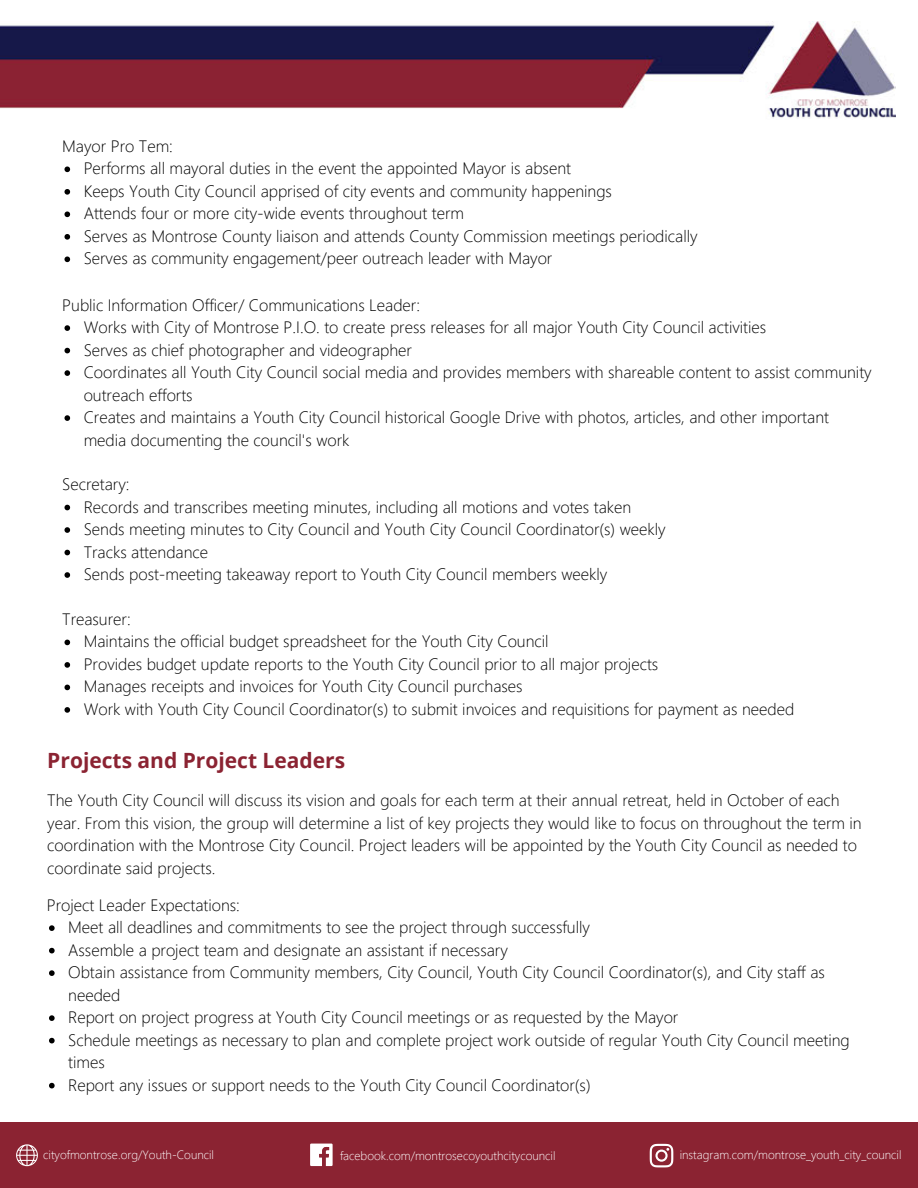
<style>
.page{position:relative;width:918px;height:1188px;background:#fff}
.page>*{position:absolute;margin:0;border:0;box-sizing:border-box;transform-origin:0 0}
.t1{font:700 21px "Open Sans";color:#8b2332}
.t2{font:300 16.5px/22.5px "Segoe UI";color:#000}
.t3{font:300 12px "Segoe UI";color:#fff}
</style>
<div class="page">
<img style="left:0;top:21px;width:896px;height:97px">
<svg style="left:64px;top:167px;width:6px;height:5px"></svg>
<svg style="left:64px;top:189px;width:6px;height:6px"></svg>
<svg style="left:64px;top:212px;width:6px;height:5px"></svg>
<svg style="left:64px;top:234px;width:6px;height:6px"></svg>
<svg style="left:64px;top:257px;width:6px;height:5px"></svg>
<svg style="left:64px;top:505px;width:6px;height:5px"></svg>
<svg style="left:64px;top:527px;width:6px;height:6px"></svg>
<svg style="left:64px;top:550px;width:6px;height:5px"></svg>
<svg style="left:64px;top:572px;width:6px;height:6px"></svg>
<svg style="left:64px;top:640px;width:6px;height:5px"></svg>
<svg style="left:64px;top:662px;width:6px;height:6px"></svg>
<svg style="left:64px;top:685px;width:6px;height:5px"></svg>
<svg style="left:64px;top:707px;width:6px;height:6px"></svg>
<svg style="left:64px;top:325px;width:6px;height:6px"></svg>
<svg style="left:64px;top:348px;width:6px;height:5px"></svg>
<svg style="left:64px;top:370px;width:6px;height:6px"></svg>
<svg style="left:64px;top:415px;width:6px;height:6px"></svg>
<svg style="left:49px;top:925px;width:6px;height:6px"></svg>
<svg style="left:49px;top:948px;width:6px;height:5px"></svg>
<svg style="left:49px;top:970px;width:6px;height:6px"></svg>
<svg style="left:49px;top:1015px;width:6px;height:6px"></svg>
<svg style="left:49px;top:1038px;width:6px;height:5px"></svg>
<svg style="left:49px;top:1083px;width:6px;height:5px"></svg>
<div style="left:0;top:1122px;width:918px;height:66px;background:#8b2332"></div>
<svg style="left:310px;top:1144px;width:23px;height:22px"></svg>
<svg style="left:650px;top:1144px;width:23px;height:23px"></svg>
<svg style="left:16px;top:1144px;width:22px;height:22px"></svg>
<p class="t2" style="left:62px;top:133px;width:112px">Mayor Pro Tem:</p>
<p class="t2" style="left:84px;top:156px;width:615px">Performs all mayoral duties in the event the appointed Mayor is absent<br>Keeps Youth City Council apprised of city events and community happenings<br>Attends four or more city-wide events throughout term<br>Serves as Montrose County liaison and attends County Commission meetings periodically Serves as community engagement/peer outreach leader with Mayor</p>
<p class="t2" style="left:62px;top:292px;width:359px">Public Information Officer/ Communications Leader:</p>
<p class="t2" style="left:84px;top:314px;width:790px">Works with City of Montrose P.I.O. to create press releases for all major Youth City Council activities<br>Serves as chief photographer and videographer<br>Coordinates all Youth City Council social media and provides members with shareable content to assist community outreach efforts<br>Creates and maintains a Youth City Council historical Google Drive with photos, articles, and other important media documenting the council's work</p>
<p class="t2" style="left:62px;top:471px;width:69px">Secretary:</p>
<p class="t2" style="left:84px;top:494px;width:584px">Records and transcribes meeting minutes, including all motions and votes taken Sends meeting minutes to City Council and Youth City Council Coordinator(s) weekly Tracks attendance<br>Sends post-meeting takeaway report to Youth City Council members weekly</p>
<p class="t2" style="left:62px;top:606px;width:70px">Treasurer:</p>
<p class="t2" style="left:84px;top:629px;width:712px">Maintains the official budget spreadsheet for the Youth City Council<br>Provides budget update reports to the Youth City Council prior to all major projects<br>Manages receipts and invoices for Youth City Council purchases<br>Work with Youth City Council Coordinator(s) to submit invoices and requisitions for payment as needed</p>
<p class="t1" style="left:47px;top:745px;width:299px">Projects and Project Leaders</p>
<p class="t2" style="left:47px;top:787px;width:816px">The Youth City Council will discuss its vision and goals for each term at their annual retreat, held in October of each year. From this vision, the group will determine a list of key projects they would like to focus on throughout the term in coordination with the Montrose City Council. Project leaders will be appointed by the Youth City Council as needed to coordinate said projects.</p>
<p class="t2" style="left:47px;top:892px;width:195px">Project Leader Expectations:</p>
<p class="t2" style="left:68px;top:915px;width:783px">Meet all deadlines and commitments to see the project through successfully<br>Assemble a project team and designate an assistant if necessary<br>Obtain assistance from Community members, City Council, Youth City Council Coordinator(s), and City staff as needed<br>Report on project progress at Youth City Council meetings or as requested by the Mayor<br>Schedule meetings as necessary to plan and complete project work outside of regular Youth City Council meeting times<br>Report any issues or support needs to the Youth City Council Coordinator(s)</p>
<p class="t3" style="left:43px;top:1144px;width:172px">cityofmontrose.org/Youth-Council</p>
<p class="t3" style="left:340px;top:1144px;width:217px">facebook.com/montrosecoyouthcitycouncil</p>
<p class="t3" style="left:680px;top:1144px;width:223px">instagram.com/montrose_youth_city_council</p>
</div>
